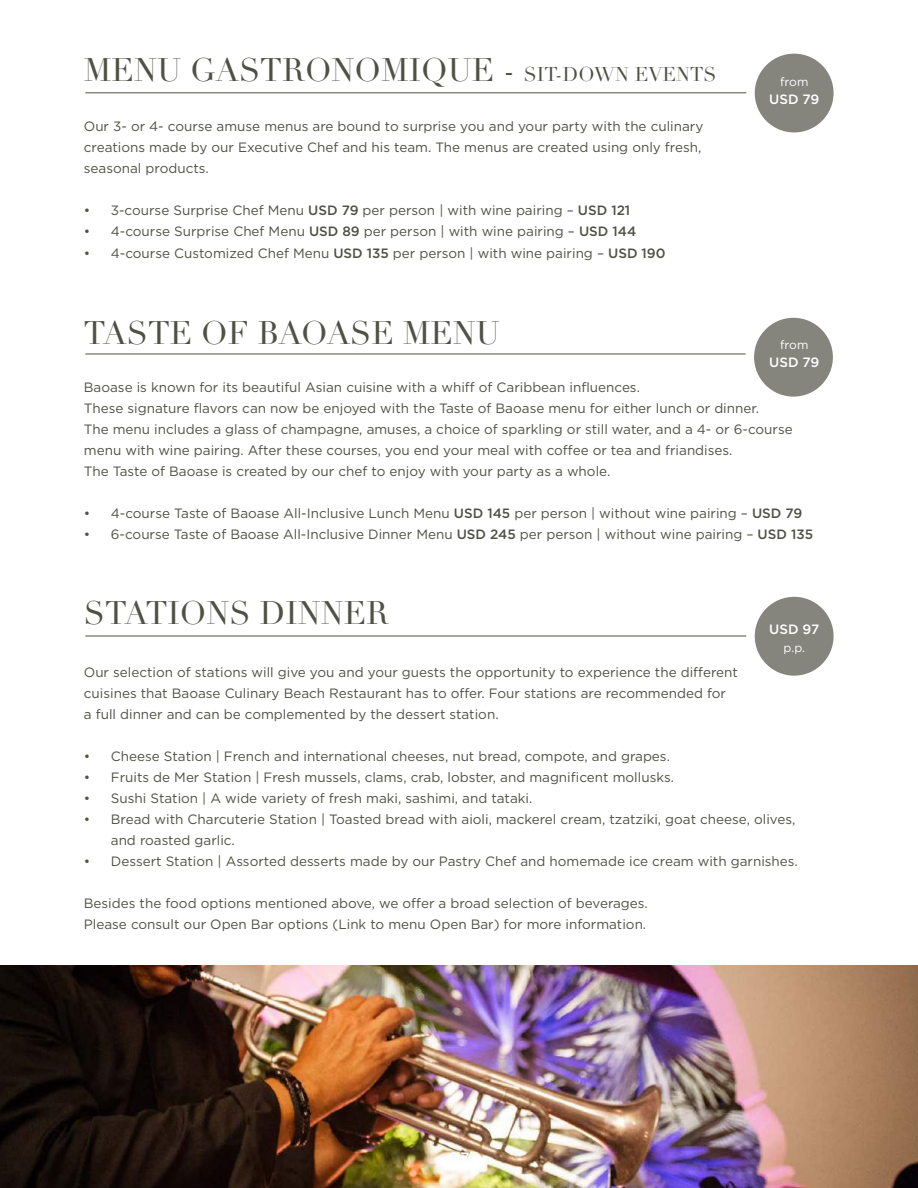
<style>
.page{position:relative;width:918px;height:1188px;background:#fff}
.page>*{position:absolute;margin:0;border:0;box-sizing:border-box;transform-origin:0 0}
.t1{font:31.8px "Didot";color:#505046}
.t2{font:500 16.5px "Gotham";color:#fff}
.t3{font:13.5px/21px "Gotham";color:#505046}
.t4{font:500 13.5px "Gotham";color:#fff}
.t5{font:12px "Gotham";color:#fff}
.s1{font-size:19.5px}
.s2{font-weight:500}
</style>
<div class="page">
<img style="left:0;top:965px;width:918px;height:223px">
<hr style="left:85px;top:93px;width:693px;height:1px;background:#505046">
<div style="left:751px;top:49px;width:87px;height:88px;background:#85857d;border-radius:50%"></div>
<div style="left:746px;top:45px;width:96px;height:96px;border:9px solid #fff;border-radius:50%"></div>
<hr style="left:85px;top:354px;width:693px;height:1px;background:#505046">
<div style="left:750px;top:314px;width:87px;height:87px;background:#85857d;border-radius:50%"></div>
<div style="left:746px;top:309px;width:95px;height:96px;border:9px solid #fff;border-radius:50%"></div>
<hr style="left:85px;top:636px;width:693px;height:1px;background:#505046">
<div style="left:751px;top:593px;width:87px;height:87px;background:#85857d;border-radius:50%"></div>
<div style="left:746px;top:588px;width:96px;height:96px;border:9px solid #fff;border-radius:50%"></div>
<h1 class="t1" style="left:84px;top:51px;width:634px">MENU GASTRONOMIQUE - <span class="s1">SIT-DOWN EVENTS</span></h1>
<p class="t3" style="left:84px;top:116px;width:621px">Our 3- or 4- course amuse menus are bound to surprise you and your party with the culinary creations made by our Executive Chef and his team. The menus are created using only fresh, seasonal products.</p>
<p class="t3" style="left:84px;top:200px;width:548px">• 3-course Surprise Chef Menu <span class="s2">USD 79</span> per person | with wine pairing – <span class="s2">USD 121</span></p>
<p class="t3" style="left:84px;top:221px;width:554px">• 4-course Surprise Chef Menu <span class="s2">USD 89</span> per person | with wine pairing – <span class="s2">USD 144</span></p>
<p class="t3" style="left:84px;top:243px;width:583px">• 4-course Customized Chef Menu <span class="s2">USD 135</span> per person | with wine pairing – <span class="s2">USD 190</span></p>
<h1 class="t1" style="left:84px;top:314px;width:418px">TASTE OF BAOASE MENU</h1>
<p class="t5" style="left:780px;top:74px;width:30px">from</p>
<p class="t4" style="left:769px;top:91px;width:52px">USD 79</p>
<p class="t5" style="left:780px;top:337px;width:30px">from</p>
<p class="t4" style="left:769px;top:353px;width:52px">USD 79</p>
<p class="t3" style="left:84px;top:377px;width:710px">Baoase is known for its beautiful Asian cuisine with a whiff of Caribbean influences.<br>These signature flavors can now be enjoyed with the Taste of Baoase menu for either lunch or dinner.<br>The menu includes a glass of champagne, amuses, a choice of sparkling or still water, and a 4- or 6-course menu with wine pairing. After these courses, you end your meal with coffee or tea and friandises.<br>The Taste of Baoase is created by our chef to enjoy with your party as a whole.</p>
<p class="t3" style="left:84px;top:503px;width:720px">• 4-course Taste of Baoase All-Inclusive Lunch Menu <span class="s2">USD 145</span> per person | without wine pairing – <span class="s2">USD 79</span></p>
<p class="t3" style="left:84px;top:524px;width:731px">• 6-course Taste of Baoase All-Inclusive Dinner Menu <span class="s2">USD 245</span> per person | without wine pairing – <span class="s2">USD 135</span></p>
<h1 class="t1" style="left:84px;top:594px;width:307px">STATIONS DINNER</h1>
<p class="t4" style="left:769px;top:621px;width:52px">USD 97</p>
<p class="t5" style="left:784px;top:640px;width:23px">p.p.</p>
<p class="t3" style="left:84px;top:661px;width:656px">Our selection of stations will give you and your guests the opportunity to experience the different cuisines that Baoase Culinary Beach Restaurant has to offer. Four stations are recommended for<br>a full dinner and can be complemented by the dessert station.</p>
<p class="t3" style="left:84px;top:745px;width:588px">• Cheese Station | French and international cheeses, nut bread, compote, and grapes.</p>
<p class="t3" style="left:84px;top:766px;width:592px">• Fruits de Mer Station | Fresh mussels, clams, crab, lobster, and magnificent mollusks.</p>
<p class="t3" style="left:84px;top:787px;width:450px">• Sushi Station | A wide variety of fresh maki, sashimi, and tataki.</p>
<p class="t3" style="left:111px;top:808px;width:686px;text-indent:-27px">• Bread with Charcuterie Station | Toasted bread with aioli, mackerel cream, tzatziki, goat cheese, olives, and roasted garlic.</p>
<p class="t3" style="left:84px;top:850px;width:716px">• Dessert Station | Assorted desserts made by our Pastry Chef and homemade ice cream with garnishes.</p>
<p class="t3" style="left:84px;top:892px;width:566px">Besides the food options mentioned above, we offer a broad selection of beverages.<br>Please consult our Open Bar options (Link to menu Open Bar) for more information.</p>
<p class="t2" style="left:448px;top:1147px;width:23px">07</p>
</div>
